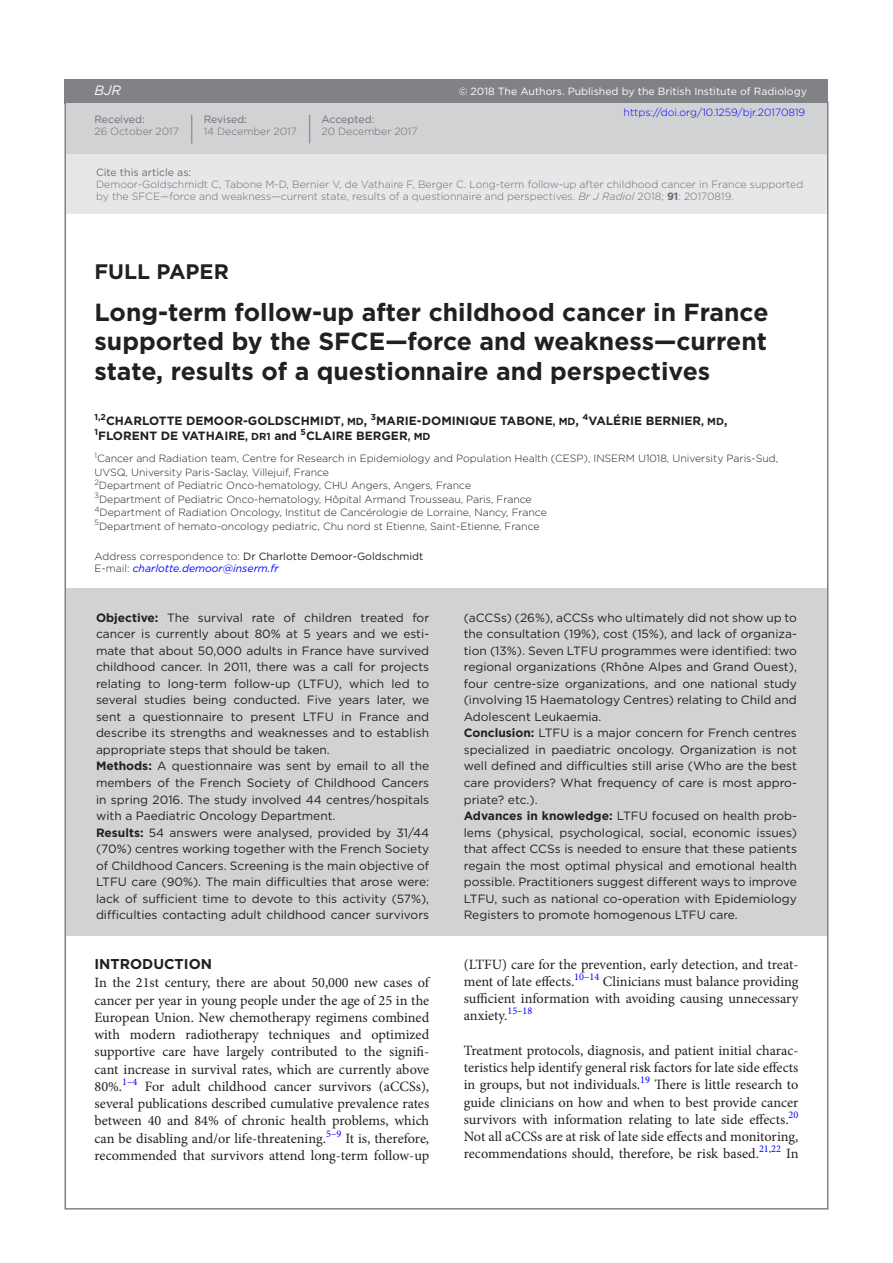
<style>
.page{position:relative;width:893px;height:1263px;background:#fff}
.page>*{position:absolute;margin:0;border:0;box-sizing:border-box;transform-origin:0 0}
.t1{font:700 24.75px/29.2px "Gotham";color:#231f20;text-align:justify}
.t2{font:700 21px "Gotham";color:#231f20}
.t3{font:14.25px/17.2px "Minion Pro";letter-spacing:-.005em;color:#231f20;text-align:justify}
.t4{font:700 14.25px "Gotham";color:#231f20}
.t5{font:italic 13.5px "Gotham";color:#fff}
.t6{font:12px/16.5px "Gotham";color:#231f20}
.t7{font:700 12px/15px "Gotham";color:#231f20}
.t8{font:300 10.5px/13.5px "Gotham";letter-spacing:-.005em;color:#231f20}
.t9{font:300 10.5px/12px "Gotham";color:#6c6d70}
.t10{font:10.5px "Gotham";color:#fff}
.t11{font:10.5px "Gotham";color:#6c6d70}
.t12{font:300 10.5px "Gotham";color:#00f}
.s1{font-style:italic}
.s2{font-weight:700}
.s3{font-size:10.2px}
.s4{font-weight:400}
.s5{font-weight:400;font-style:italic;color:#00f}
</style>
<div class="page">
<div style="left:64px;top:79px;width:764px;height:24px;background:#808285"></div>
<div style="left:66px;top:588px;width:761px;height:348px;background:#d1d2d4"></div>
<div style="left:66px;top:154px;width:761px;height:59px;background:#e6e7e9"></div>
<div style="left:66px;top:103px;width:761px;height:51px;background:#d1d2d4"></div>
<svg style="left:309px;top:115px;width:1px;height:28px"></svg>
<svg style="left:191px;top:115px;width:1px;height:29px"></svg>
<p class="t5" style="left:94px;top:83px;width:28px">BJR</p>
<p class="t11" style="left:94px;top:113px;width:52px">Received:</p>
<p class="t9" style="left:94px;top:125px;width:86px">26 October 2017</p>
<p class="t11" style="left:204px;top:113px;width:45px">Revised:</p>
<p class="t9" style="left:204px;top:125px;width:95px">14 December 2017</p>
<p class="t11" style="left:322px;top:113px;width:54px">Accepted:</p>
<p class="t9" style="left:322px;top:125px;width:98px">20 December 2017</p>
<p class="t10" style="left:459px;top:85px;width:350px">© 2018 The Authors. Published by the British Institute of Radiology</p>
<p class="t12" style="left:624px;top:106px;width:183px">https://doi.org/10.1259/bjr.20170819</p>
<p class="t11" style="left:96px;top:165px;width:97px">Cite this article as:</p>
<p class="t9" style="left:96px;top:178px;width:709px">Demoor-Goldschmidt C, Tabone M-D, Bernier V, de Vathaire F, Berger C. Long-term follow-up after childhood cancer in France supported by the SFCE—force and weakness—current state, results of a questionnaire and perspectives. <span class="s1">Br J Radiol</span> 2018; <span class="s2">91</span>: 20170819.</p>
<h2 class="t2" style="left:94px;top:258px;width:129px">Full Paper</h2>
<h1 class="t1" style="left:94px;top:298px;width:675px">Long-term follow-up after childhood cancer in France supported by the SFCE—force and weakness—current state, results of a questionnaire and perspectives</h1>
<p class="t7" style="left:94px;top:413px;width:120px"><sup>1,2</sup>Charlotte Demoor</p>
<p class="t7" style="left:243px;top:413px;width:42px">-Goldsc</p>
<p class="t7" style="left:94px;top:413px;width:634px;text-indent:206px">hm idt<span class="s3">, MD</span>, <sup>3</sup>Marie-Dom inique Tabone<span class="s3">, MD</span>, <sup>4</sup>Valérie Bernier<span class="s3">, MD</span>,<br><sup>1</sup>Florent de Vathaire<span class="s3">, DR1</span> and <sup>5</sup>Claire Berger<span class="s3">, MD</span></p>
<p class="t8" style="left:94px;top:451px;width:685px"><sup>1</sup>Cancer and Radiation team, Centre for Research in Epidemiology and Population Health (CESP), INSERM U1018, University Paris-Sud, UVSQ, University Paris-Saclay, Villejuif, France<br><sup>2</sup>Department of Pediatric Onco-hematology, CHU Angers, Angers, France<br><sup>3</sup>Department of Pediatric Onco-hematology, Hôpital Armand Trousseau, Paris, France<br><sup>4</sup>Department of Radiation Oncology, Institut de Cancérologie de Lorraine, Nancy, France<br><sup>5</sup>Department of hemato-oncology pediatric, Chu nord st Etienne, Saint-Etienne, France</p>
<p class="t8" style="left:95px;top:550px;width:330px;line-height:12px">Address correspondence to: <span class="s4">Dr Charlotte Demoor-Goldschmidt<br></span>E-mail: <span class="s5">charlotte.demoor@inserm.fr</span></p>
<p class="t6" style="left:96px;top:609px;width:335px"><span class="s2">Objective:</span> The survival rate of children treated for cancer is currently about 80% at 5 years and we esti&shy;mate that about 50,000 adults in France have survived childhood cancer. In 2011, there was a call for projects relating to long-term follow-up (LTFU), which led to several studies being conducted. Five years later, we sent a questionnaire to present LTFU in France and describe its strengths and weaknesses and to establish appropriate steps that should be taken.<br><span class="s2">Methods:</span> A questionnaire was sent by email to all the members of the French Society of Childhood Cancers in spring 2016. The study involved 44 centres/hospitals with a Paediatric Oncology Department.<br><span class="s2">Results:</span> 54 answers were analysed, provided by 31/44 (70%) centres working together with the French Society of Childhood Cancers. Screening is the main objective of LTFU care (90%). The main difficulties that arose were: lack of sufficient time to devote to this activity (57%), difficulties contacting adult childhood cancer survivors</p>
<p class="t6" style="left:464px;top:609px;width:335px">(aCCSs) (26%), aCCSs who ultimately did not show up to the consultation (19%), cost (15%), and lack of organiza&shy;tion (13%). Seven LTFU programmes were identified: two regional organizations (Rhône Alpes and Grand Ouest), four centre-size organizations, and one national study (involving 15 Haematology Centres) relating to Child and Adolescent Leukaemia.<br><span class="s2">Conclusion:</span> LTFU is a major concern for French centres specialized in paediatric oncology. Organization is not well defined and difficulties still arise (Who are the best care providers? What frequency of care is most appro&shy;priate? etc.).<br><span class="s2">Advances in knowledge:</span> LTFU focused on health prob&shy;lems (physical, psychological, social, economic issues) that affect CCSs is needed to ensure that these patients regain the most optimal physical and emotional health possible. Practitioners suggest different ways to improve LTFU, such as national co-operation with Epidemiology Registers to promote homogenous LTFU care.</p>
<p class="t4" style="left:94px;top:954px;width:37px">I ntrod</p>
<p class="t4" style="left:153px;top:954px;width:60px">uction</p>
<p class="t3" style="left:94px;top:974px;width:336px">In the 21st century, there are about 50,000 new cases of cancer per year in young people under the age of 25 in the European Union. New chemotherapy regimens combined with modern radiotherapy techniques and optimized supportive care have largely contributed to the signifi&shy;cant increase in survival rates, which are currently above 80%.<sup>1–4</sup> For adult childhood cancer survivors (aCCSs), several publications described cumulative prevalence rates between 40 and 84% of chronic health problems, which can be disabling and/or life-threatening.<sup>5–9</sup> It is, therefore, recommended that survivors attend long-term follow-up</p>
<p class="t3" style="left:464px;top:955px;width:336px">(LTFU) care for the prevention, early detection, and treat&shy;ment of late effects.<sup>10–14</sup> Clinicians must balance providing sufficient information with avoiding causing unnecessary anxiety.<sup>15–18</sup></p>
<p class="t3" style="left:464px;top:1042px;width:336px">Treatment protocols, diagnosis, and patient initial charac&shy;teristics help identify general risk factors for late side effects in groups, but not individuals.<sup>19</sup> There is little research to guide clinicians on how and when to best provide cancer survivors with information relating to late side effects.<sup>20<br></sup>Not all aCCSs are at risk of late side effects and monitoring, recommendations should, therefore, be risk based.<sup>21,22</sup> In</p>
</div>
